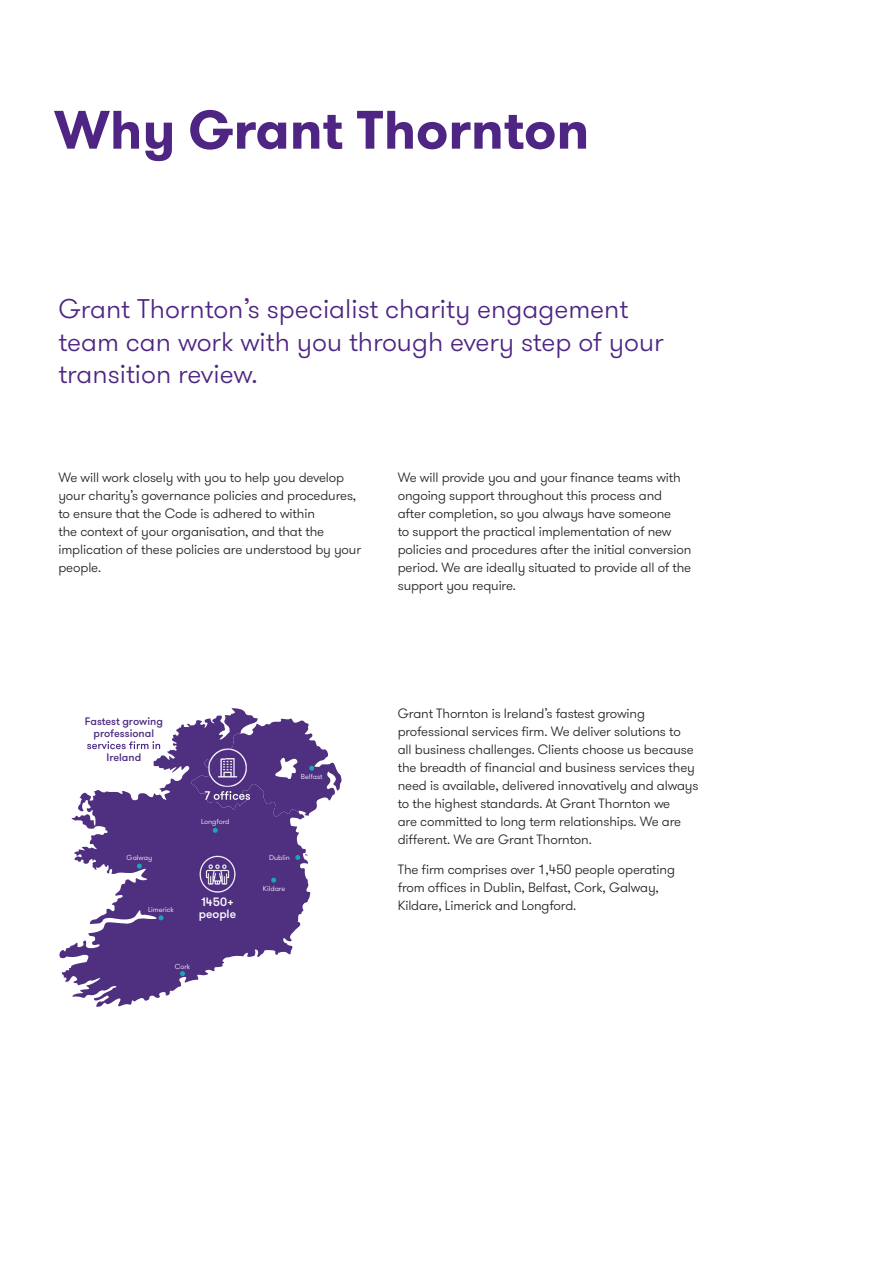
<style>
.page{position:relative;width:893px;height:1263px;background:#fff}
.page>*{position:absolute;margin:0;border:0;box-sizing:border-box;transform-origin:0 0}
.t1{font:700 54px "GT Walsheim Pro";color:#4e2582}
.t2{font:300 27px/32.4px "GT Walsheim Pro";color:#4e2582}
._11_Body_text{font:300 13.5px/18px "GT Walsheim Pro";letter-spacing:-.01em;color:#231f20}
.t3{font:500 12px/12px "GT Walsheim Pro";color:#fff}
.t4{font:500 10.8px/12px "GT Walsheim Pro";color:#4f2d83;text-align:center}
.t5{font:300 7.2px "GT Walsheim Pro";color:#fff}
</style>
<div class="page">
<svg style="left:59px;top:708px;width:252px;height:299px;fill:#4f2f80"></svg>
<img style="left:198px;top:854px;width:39px;height:39px">
<svg style="left:188px;top:718px;width:154px;height:99px"></svg>
<svg style="left:87px;top:741px;width:73px;height:8px"></svg>
<svg style="left:295px;top:855px;width:5px;height:5px"></svg>
<svg style="left:271px;top:878px;width:5px;height:5px"></svg>
<svg style="left:213px;top:828px;width:5px;height:5px"></svg>
<svg style="left:137px;top:863px;width:5px;height:5px"></svg>
<svg style="left:159px;top:915px;width:4px;height:5px"></svg>
<svg style="left:180px;top:971px;width:5px;height:5px"></svg>
<p class="t1" style="left:54px;top:95px;width:537px">Why Grant Thornton</p>
<p class="t2" style="left:58px;top:293px;width:607px">Grant Thornton’s specialist charity engagement team can work with you through every step of your transition review.</p>
<p class="_11_Body_text" style="left:58px;top:469px;width:304px">We will work closely with you to help you develop your charity’s governance policies and procedures, to ensure that the Code is adhered to within<br>the context of your organisation, and that the implication of these policies are understood by your people.</p>
<p class="_11_Body_text" style="left:398px;top:469px;width:295px">We will provide you and your finance teams with ongoing support throughout this process and after completion, so you always have someone<br>to support the practical implementation of new policies and procedures after the initial conversion period. We are ideally situated to provide all of the support you require.</p>
<p class="t4" style="left:85px;top:715px;width:80px">Fastest growing professional</p>
<p class="t4" style="left:106px;top:752px;width:36px">Ireland</p>
<p class="t5" style="left:127px;top:853px;width:27px">Galway</p>
<p class="t5" style="left:148px;top:905px;width:27px">Limerick</p>
<p class="t5" style="left:201px;top:817px;width:30px">Longford</p>
<p class="t3" style="left:199px;top:896px;width:39px">1450+ people</p>
<p class="t5" style="left:175px;top:962px;width:17px">Cork</p>
<p class="t5" style="left:301px;top:772px;width:23px">Belfast</p>
<p class="t5" style="left:269px;top:853px;width:22px">Dublin</p>
<p class="t5" style="left:263px;top:883px;width:24px">Kildare</p>
<p class="_11_Body_text" style="left:398px;top:704px;width:302px">Grant Thornton is Ireland’s fastest growing professional services firm. We deliver solutions to<br>all business challenges. Clients choose us because the breadth of financial and business services they need is available, delivered innovatively and always to the highest standards. At Grant Thornton we<br>are committed to long term relationships. We are different. We are Grant Thornton.</p>
<p class="_11_Body_text" style="left:398px;top:861px;width:279px">The firm comprises over 1,450 people operating from offices in Dublin, Belfast, Cork, Galway,<br>Kildare, Limerick and Longford.</p>
</div>
